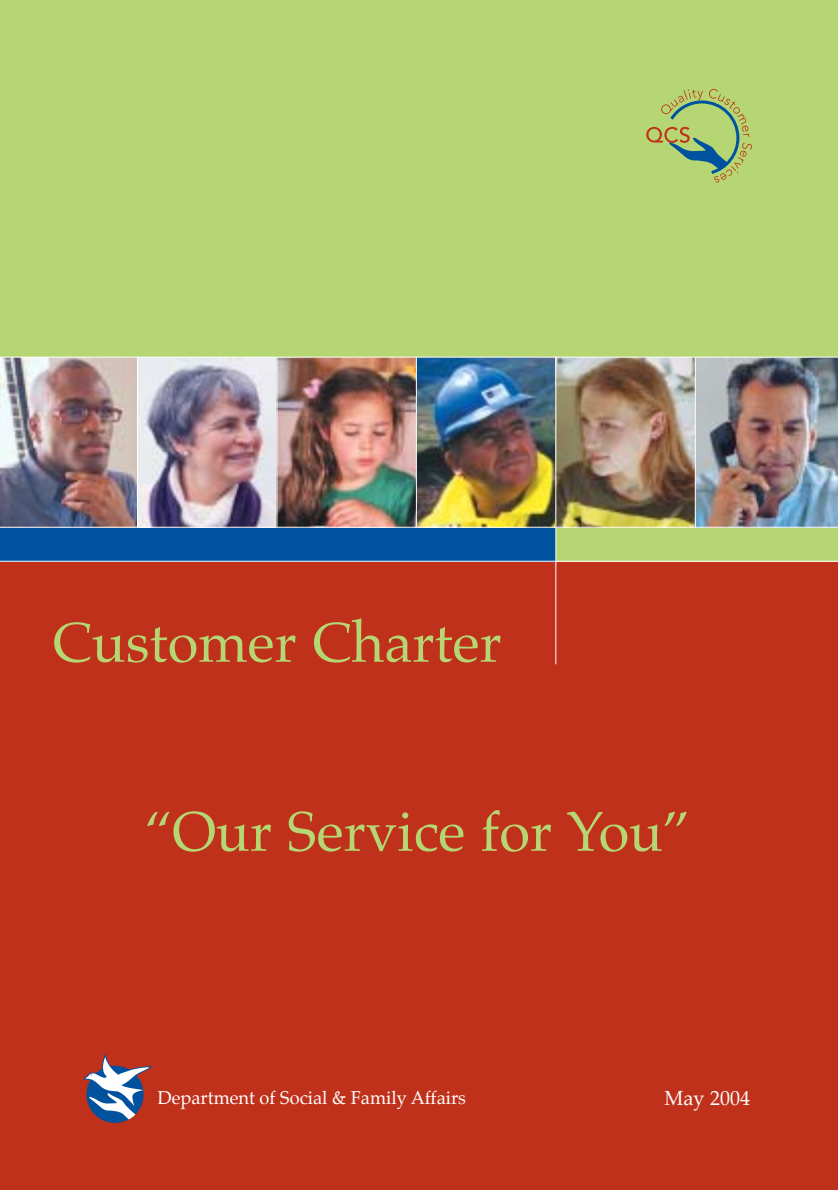
<style>
.page{position:relative;width:838px;height:1190px;background:#fff}
.page>*{position:absolute;margin:0;border:0;box-sizing:border-box;transform-origin:0 0}
.t1{font:56px "Palatino";color:#b5d672}
.t2{font:20px "Palatino";color:#fff}
.t3{font:18.2px "Palatino";color:#fff}
</style>
<div class="page">
<div style="left:0;top:0;width:838px;height:357px;background:#b5d672"></div>
<div style="left:0;top:527px;width:838px;height:663px;background:#bf311a"></div>
<svg style="left:646px;top:88px;width:106px;height:95px"></svg>
<div style="left:556px;top:527px;width:282px;height:34px;background:#b5d672"></div>
<div style="left:86px;top:1066px;width:58px;height:57px;background:#00529f;border-radius:50%"></div>
<svg style="left:83px;top:1053px;width:70px;height:66px"></svg>
<div style="left:0;top:527px;width:556px;height:34px;background:#00529f"></div>
<img style="left:0;top:358px;width:137px;height:169px">
<img style="left:138px;top:358px;width:138px;height:169px">
<img style="left:277px;top:358px;width:139px;height:169px">
<img style="left:417px;top:358px;width:138px;height:169px">
<img style="left:556px;top:358px;width:139px;height:169px">
<img style="left:696px;top:358px;width:142px;height:169px">
<hr style="left:555px;top:357px;width:1px;height:307px;background:#fff">
<hr style="left:0;top:527px;width:838px;height:1px;background:#fff">
<hr style="left:0;top:561px;width:838px;height:1px;background:#fff">
<p class="t1" style="left:52px;top:616px;width:451px">Customer Charter</p>
<p class="t1" style="left:144px;top:805px;width:548px">“Our Service for You”</p>
<p class="t3" style="left:158px;top:1089px;width:310px">Department of Social &amp; Family Affairs</p>
<p class="t2" style="left:664px;top:1089px;width:87px">May 2004</p>
</div>
